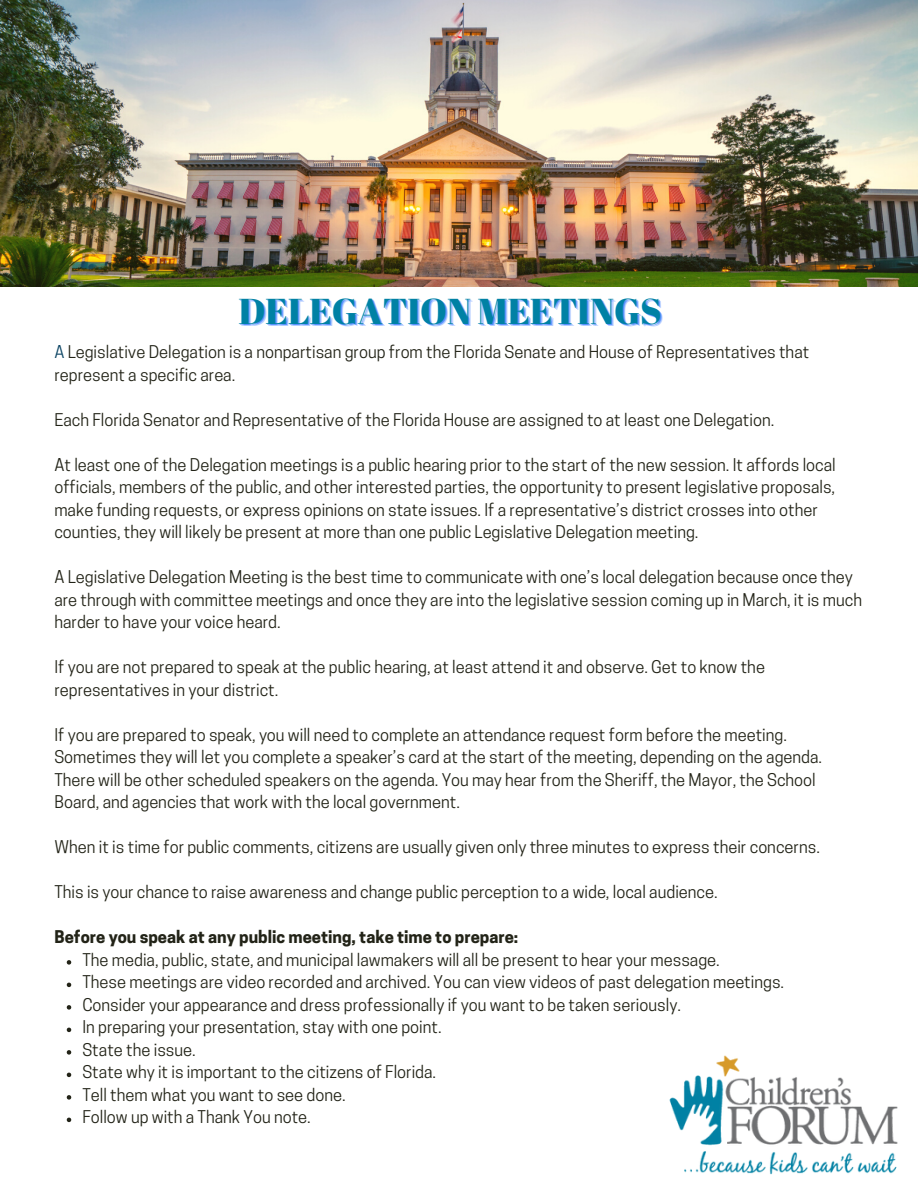
<style>
.page{position:relative;width:918px;height:1188px;background:#fff}
.page>*{position:absolute;margin:0;border:0;box-sizing:border-box;transform-origin:0 0}
.t1{font:36px "Abril Fatface";color:#0081a4}
.t2{font:16.5px/22.5px "Cooper Hewitt";color:#222317}
.t3{font:700 16.5px "Cooper Hewitt";color:#222317}
.s1{color:#0d4564}
</style>
<div class="page">
<img style="left:0;top:0;width:918px;height:287px">
<svg style="left:67px;top:960px;width:4px;height:5px"></svg>
<svg style="left:67px;top:983px;width:4px;height:4px"></svg>
<svg style="left:67px;top:1005px;width:4px;height:5px"></svg>
<svg style="left:67px;top:1028px;width:4px;height:4px"></svg>
<svg style="left:67px;top:1050px;width:4px;height:5px"></svg>
<svg style="left:67px;top:1073px;width:4px;height:4px"></svg>
<svg style="left:67px;top:1095px;width:4px;height:5px"></svg>
<svg style="left:67px;top:1118px;width:4px;height:4px"></svg>
<img style="left:669px;top:1055px;width:229px;height:120px">
<h1 class="t1" style="left:238px;top:286px;width:425px">DELEGATION MEETINGS</h1>
<p class="t2" style="left:54px;top:343px;width:756px"><span class="s1">A</span> Legislative Delegation is a nonpartisan group from the Florida Senate and House of Representatives that represent a specific area.</p>
<p class="t2" style="left:54px;top:410px;width:721px">Each Florida Senator and Representative of the Florida House are assigned to at least one Delegation.</p>
<p class="t2" style="left:54px;top:455px;width:783px">At least one of the Delegation meetings is a public hearing prior to the start of the new session. It affords local officials, members of the public, and other interested parties, the opportunity to present legislative proposals, make funding requests, or express opinions on state issues. If a representative’s district crosses into other counties, they will likely be present at more than one public Legislative Delegation meeting.</p>
<p class="t2" style="left:54px;top:568px;width:809px">A Legislative Delegation Meeting is the best time to communicate with one’s local delegation because once they are through with committee meetings and once they are into the legislative session coming up in March, it is much harder to have your voice heard.</p>
<p class="t2" style="left:54px;top:658px;width:712px">If you are not prepared to speak at the public hearing, at least attend it and observe. Get to know the representatives in your district.</p>
<p class="t2" style="left:54px;top:725px;width:769px">If you are prepared to speak, you will need to complete an attendance request form before the meeting.<br>Sometimes they will let you complete a speaker’s card at the start of the meeting, depending on the agenda.<br>There will be other scheduled speakers on the agenda. You may hear from the Sheriff, the Mayor, the School Board, and agencies that work with the local government.</p>
<p class="t2" style="left:54px;top:838px;width:767px">When it is time for public comments, citizens are usually given only three minutes to express their concerns.</p>
<p class="t2" style="left:54px;top:883px;width:665px">This is your chance to raise awareness and change public perception to a wide, local audience.</p>
<p class="t3" style="left:54px;top:931px;width:465px">Before you speak at any public meeting, take time to prepare:</p>
<p class="t2" style="left:82px;top:950px;width:703px">The media, public, state, and municipal lawmakers will all be present to hear your message.<br>These meetings are video recorded and archived. You can view videos of past delegation meetings.<br>Consider your appearance and dress professionally if you want to be taken seriously.<br>In preparing your presentation, stay with one point.<br>State the issue.<br>State why it is important to the citizens of Florida.<br>Tell them what you want to see done.<br>Follow up with a Thank You note.</p>
</div>
